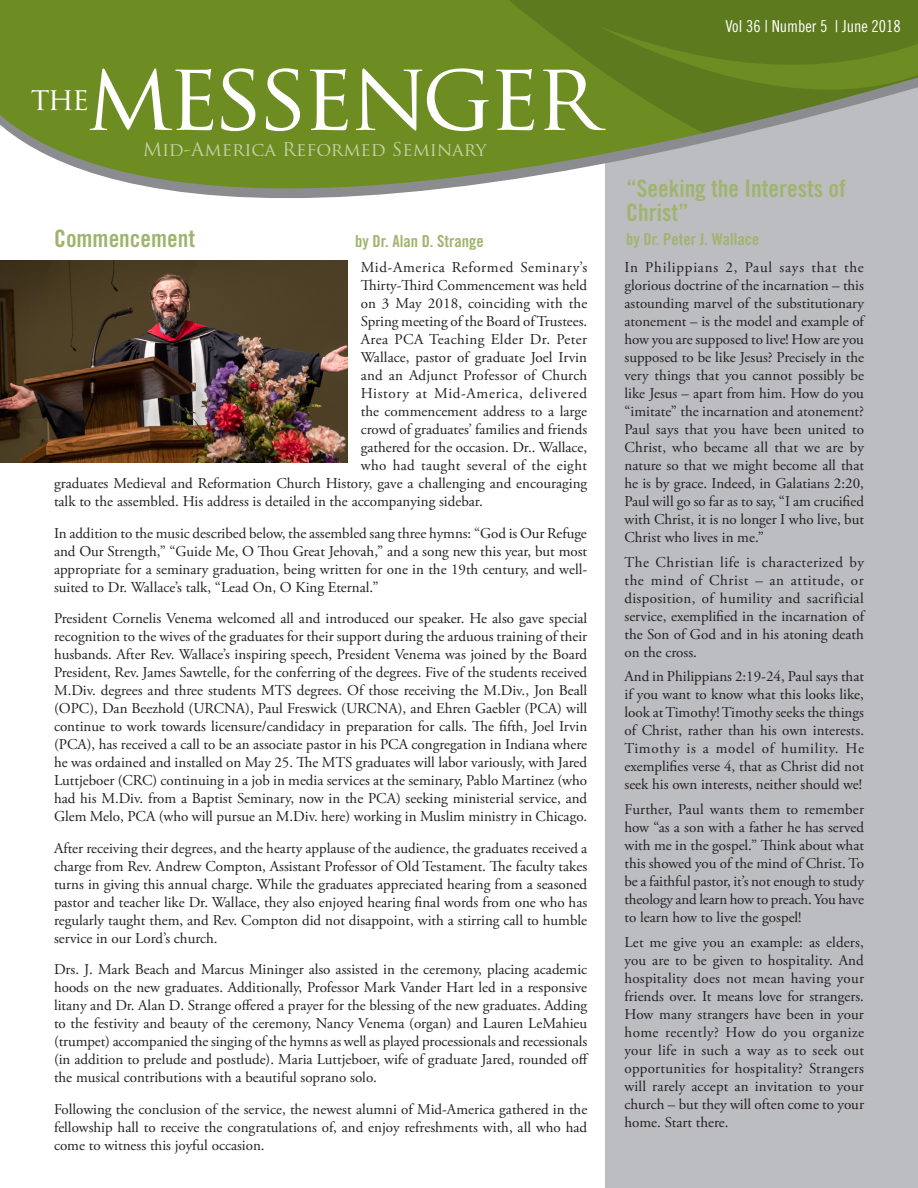
<style>
.page{position:relative;width:918px;height:1188px;background:#fff}
.page>*{position:absolute;margin:0;border:0;box-sizing:border-box;transform-origin:0 0}
.t1{font:94.05px "Trajan Pro";letter-spacing:-.05em;color:#fff}
.t2{font:30.9px "Trajan Pro";color:#fff}
.t3{font:24px/24px "Trade Gothic LT Std Bd Cn 20";color:#a0b46f}
.t4{font:18.6px "Trajan Pro";color:#fff}
.t5{font:16.5px "Trade Gothic LT Std Bd Cn 20";color:#a0b46f}
.t6{font:16.5px "Trade Gothic LT Std Cn 18";color:#fff}
.t7{font:15px/18px "Adobe Garamond Pro";color:#231f20;text-align:justify}
.t8{font:15px "Adobe Garamond Pro";letter-spacing:.045em;color:#231f20}
.t9{font:15px "Adobe Garamond Pro";letter-spacing:.04em;color:#231f20}
.t10{font:15px "Adobe Garamond Pro";letter-spacing:.025em;color:#231f20}
.t11{font:15px "Adobe Garamond Pro";letter-spacing:.03em;color:#231f20}
</style>
<div class="page">
<div style="left:605px;top:67px;width:313px;height:1121px;background:#bcbdc0"></div>
<img style="left:0;top:305px;width:347px;height:157px">
<svg style="left:0;top:291px;width:348px;height:14px;fill:#4f4026"></svg>
<svg style="left:0;top:0;width:701px;height:291px;fill:#6d8d23"></svg>
<svg style="left:510px;top:0;width:408px;height:143px;fill:#5e7a1e"></svg>
<p class="t1" style="left:86px;top:36px;width:515px">messenger</p>
<p class="t2" style="left:31px;top:79px;width:60px">the</p>
<p class="t4" style="left:143px;top:137px;width:345px">Mid-America Reformed Seminary</p>
<p class="t3" style="left:54px;top:227px;width:143px">Commencement</p>
<p class="t5" style="left:355px;top:232px;width:130px">by Dr. Alan D. Strange</p>
<p class="t9" style="left:361px;top:258px;width:228px">Mid-America Reformed Seminary’s</p>
<p class="t7" style="left:361px;top:277px;width:228px">Thirty-Third Commencement was held</p>
<p class="t7" style="left:361px;top:295px;width:228px">on 3 May 2018, coinciding with the</p>
<p class="t7" style="left:361px;top:313px;width:228px">Spring meeting of the Board of Trustees.</p>
<p class="t11" style="left:361px;top:330px;width:228px">Area PCA Teaching Elder Dr. Peter</p>
<p class="t7" style="left:361px;top:349px;width:228px">Wallace, pastor of graduate Joel Irvin</p>
<p class="t7" style="left:361px;top:367px;width:228px">and an Adjunct Professor of Church</p>
<p class="t8" style="left:361px;top:384px;width:228px">History at Mid-America, delivered</p>
<p class="t7" style="left:361px;top:403px;width:228px">the commencement address to a large</p>
<p class="t7" style="left:361px;top:421px;width:228px">crowd of graduates’ families and friends</p>
<p class="t7" style="left:361px;top:439px;width:228px">gathered for the occasion. Dr.. Wallace,</p>
<p class="t10" style="left:361px;top:456px;width:228px">who had taught several of the eight</p>
<p class="t7" style="left:54px;top:475px;width:535px">graduates Medieval and Reformation Church History, gave a challenging and encouraging</p>
<p class="t7" style="left:54px;top:493px;width:430px">talk to the assembled. His address is detailed in the accompanying sidebar.</p>
<p class="t7" style="left:54px;top:524px;width:535px">In addition to the music described below, the assembled sang three hymns: “God is Our Refuge and Our Strength,” “Guide Me, O Thou Great Jehovah,” and a song new this year, but most appropriate for a seminary graduation, being written for one in the 19th century, and well&shy;suited to Dr. Wallace’s talk, “Lead On, O King Eternal.”</p>
<p class="t7" style="left:54px;top:610px;width:535px">President Cornelis Venema welcomed all and introduced our speaker. He also gave special recognition to the wives of the graduates for their support during the arduous training of their husbands. After Rev. Wallace’s inspiring speech, President Venema was joined by the Board President, Rev. James Sawtelle, for the conferring of the degrees. Five of the students received M.Div. degrees and three students MTS degrees. Of those receiving the M.Div., Jon Beall (OPC), Dan Beezhold (URCNA), Paul Freswick (URCNA), and Ehren Gaebler (PCA) will continue to work towards licensure/candidacy in preparation for calls. The fifth, Joel Irvin (PCA), has received a call to be an associate pastor in his PCA congregation in Indiana where he was ordained and installed on May 25. The MTS graduates will labor variously, with Jared Luttjeboer (CRC) continuing in a job in media services at the seminary, Pablo Martinez (who had his M.Div. from a Baptist Seminary, now in the PCA) seeking ministerial service, and Glem Melo, PCA (who will pursue an M.Div. here) working in Muslim ministry in Chicago.</p>
<p class="t7" style="left:54px;top:839px;width:535px">After receiving their degrees, and the hearty applause of the audience, the graduates received a charge from Rev. Andrew Compton, Assistant Professor of Old Testament. The faculty takes turns in giving this annual charge. While the graduates appreciated hearing from a seasoned pastor and teacher like Dr. Wallace, they also enjoyed hearing final words from one who has regularly taught them, and Rev. Compton did not disappoint, with a stirring call to humble service in our Lord’s church.</p>
<p class="t7" style="left:54px;top:961px;width:536px">Drs. J. Mark Beach and Marcus Mininger also assisted in the ceremony, placing academic hoods on the new graduates. Additionally, Professor Mark Vander Hart led in a responsive litany and Dr. Alan D. Strange offered a prayer for the blessing of the new graduates. Adding to the festivity and beauty of the ceremony, Nancy Venema (organ) and Lauren LeMahieu (trumpet) accompanied the singing of the hymns as well as played processionals and recessionals (in addition to prelude and postlude). Maria Luttjeboer, wife of graduate Jared, rounded off the musical contributions with a beautiful soprano solo.</p>
<p class="t7" style="left:54px;top:1100px;width:535px">Following the conclusion of the service, the newest alumni of Mid-America gathered in the fellowship hall to receive the congratulations of, and enjoy refreshments with, all who had come to witness this joyful occasion.</p>
<p class="t6" style="left:726px;top:17px;width:177px">Vol 36 | Number 5 | June 2018</p>
<p class="t3" style="left:626px;top:177px;width:221px">“Seeking the Interests of<br>Christ”</p>
<p class="t5" style="left:626px;top:229px;width:135px">by Dr. Peter J. Wallace</p>
<p class="t7" style="left:624px;top:259px;width:241px">In Philippians 2, Paul says that the glorious doctrine of the incarnation – this astounding marvel of the substitutionary atonement – is the model and example of how you are supposed to live! How are you supposed to be like Jesus? Precisely in the very things that you cannot possibly be like Jesus – apart from him. How do you “imitate” the incarnation and atonement?<br>Paul says that you have been united to Christ, who became all that we are by nature so that we might become all that he is by grace. Indeed, in Galatians 2:20, Paul will go so far as to say, “I am crucified with Christ, it is no longer I who live, but Christ who lives in me.”</p>
<p class="t7" style="left:624px;top:553px;width:241px">The Christian life is characterized by the mind of Christ – an attitude, or disposition, of humility and sacrificial service, exemplified in the incarnation of the Son of God and in his atoning death on the cross.</p>
<p class="t7" style="left:624px;top:668px;width:241px">And in Philippians 2:19-24, Paul says that if you want to know what this looks like, look at Timothy! Timothy seeks the things of Christ, rather than his own interests.<br>Timothy is a model of humility. He exemplifies verse 4, that as Christ did not seek his own interests, neither should we!</p>
<p class="t7" style="left:624px;top:801px;width:241px">Further, Paul wants them to remember how “as a son with a father he has served with me in the gospel.” Think about what this showed you of the mind of Christ. To be a faithful pastor, it’s not enough to study theology and learn how to preach. You have to learn how to live the gospel!</p>
<p class="t7" style="left:624px;top:934px;width:241px">Let me give you an example: as elders, you are to be given to hospitality. And hospitality does not mean having your friends over. It means love for strangers.<br>How many strangers have been in your home recently? How do you organize your life in such a way as to seek out opportunities for hospitality? Strangers will rarely accept an invitation to your church – but they will often come to your home. Start there.</p>
</div>
